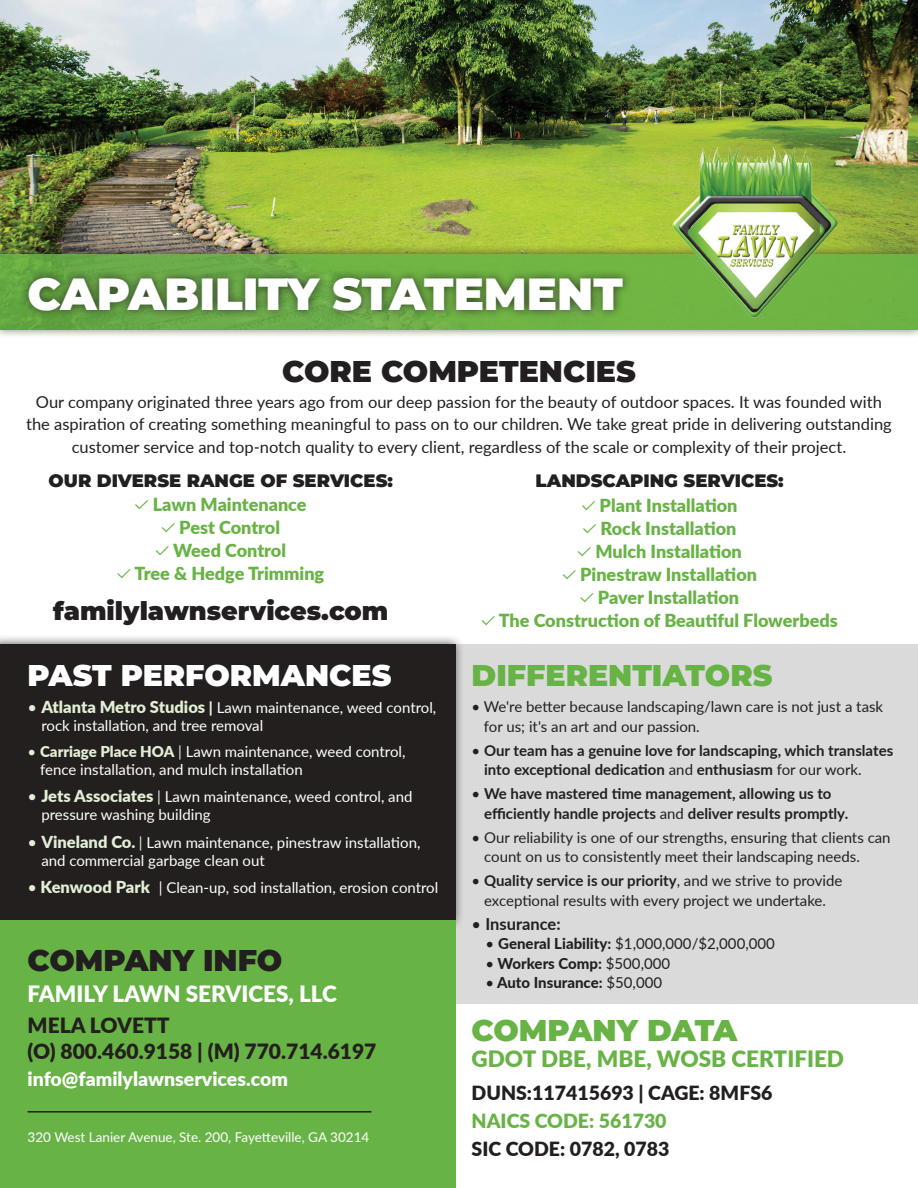
<style>
.page{position:relative;width:918px;height:1188px;background:#fff}
.page>*{position:absolute;margin:0;border:0;box-sizing:border-box;transform-origin:0 0}
.t1{font:900 45px "Montserrat";color:#fff}
.t2{font:900 30px "Montserrat";color:#231f20}
.t3{font:900 30px "Montserrat";color:#68b345}
.t4{font:900 30px "Montserrat";color:#fff}
.t5{font:900 25.5px "Montserrat";color:#231f1e}
.t6{font:900 22.5px "Lato";color:#68b345}
.t7{font:900 22.5px "Lato";color:#fff}
.t8{font:900 21px/26px "Lato";color:#231f1e}
.t9{font:900 19.5px "Lato";color:#231f20}
.t10{font:900 19.5px "Lato";color:#fff}
.t11{font:900 19.5px "Lato";color:#68b345}
.t12{font:900 18px "Lato";color:#68b345}
.t13{font:900 18px "Montserrat";color:#231f20}
.t14{font:16.5px/22.5px "Lato";color:#231f20;text-align:center}
.t15{font:700 16.5px "Lato";color:#231f20}
.t16{font:15px/18px "Lato";color:#fff}
.t17{font:15px/19.5px "Lato";color:#231f20}
.t18{font:700 15px/19.5px "Lato";color:#231f20}
.t19{font:800 15px "Lato";color:#231f20}
.t20{font:13.5px "Lato";color:#fff}
.s1{font-family:"New Atten";font-weight:400}
.s2{font-weight:400}
.s3{font-weight:700}
.s4{font-weight:800}
.s5{font-size:16.5px;color:#e2efd6}
.s6{font-weight:900;font-size:16.5px;color:#e2efd6}
.s7{font-weight:900;color:#e2efd6}
.s8{color:#e2efd6}
.s9{font-family:"Minion Pro";color:#231f20}
</style>
<div class="page">
<div style="left:455px;top:644px;width:463px;height:360px;background:#dbdadb"></div>
<div style="left:0;top:635px;width:465px;height:295px;background:#231f20;opacity:.75"></div>
<div style="left:0;top:644px;width:455px;height:277px;background:#231f1e"></div>
<div style="left:0;top:921px;width:455px;height:267px;background:#68b345"></div>
<img style="left:0;top:0;width:918px;height:244px">
<hr style="left:28px;top:1111px;width:343px;height:2px;background:#231f20">
<div style="left:0;top:244px;width:918px;height:95px;background:#231f20;opacity:.75"></div>
<div style="left:0;top:254px;width:918px;height:75px;background:linear-gradient(to right,#69a947,#73b843)"></div>
<div style="left:20px;top:269px;width:613px;height:50px;background:#231f20;opacity:.75"></div>
<img style="left:671px;top:147px;width:168px;height:171px">
<h1 class="t1" style="left:28px;top:260px;width:597px">CAPABILITY STATEMENT</h1>
<h2 class="t2" style="left:282px;top:349px;width:355px">CORE COMPETENCIES</h2>
<p class="t14" style="left:26px;top:390px;width:867px">Our company originated three years ago from our deep passion for the beauty of outdoor spaces. It was founded with the aspiration of creating something meaningful to pass on to our children. We take great pride in delivering outstanding customer service and top-notch quality to every client, regardless of the scale or complexity of their project.</p>
<p class="t13" style="left:49px;top:467px;width:346px">OUR DIVERSE RANGE OF SERVICES:</p>
<p class="t12" style="left:135px;top:491px;width:173px"><span class="s1">✓</span> Lawn Maintenance</p>
<p class="t12" style="left:161px;top:514px;width:120px"><span class="s1">✓</span> Pest Control</p>
<p class="t12" style="left:155px;top:537px;width:132px"><span class="s1">✓</span> Weed Control</p>
<p class="t12" style="left:117px;top:560px;width:208px"><span class="s1">✓</span> Tree &amp; Hedge Trimming</p>
<h3 class="t5" style="left:53px;top:592px;width:337px">familylawnservices.com</h3>
<p class="t13" style="left:536px;top:467px;width:250px">LANDSCAPING SERVICES:</p>
<p class="t12" style="left:582px;top:491px;width:157px"><span class="s1">✓</span> Plant Installation</p>
<p class="t12" style="left:583px;top:515px;width:155px"><span class="s1">✓</span> Rock Installation</p>
<p class="t12" style="left:578px;top:538px;width:166px"><span class="s1">✓</span> Mulch Installation</p>
<p class="t12" style="left:562px;top:561px;width:196px"><span class="s1">✓</span> Pinestraw Installation</p>
<p class="t12" style="left:580px;top:584px;width:161px"><span class="s1">✓</span> Paver Installation</p>
<p class="t12" style="left:482px;top:607px;width:358px"><span class="s1">✓</span> The Construction of Beautiful Flowerbeds</p>
<h2 class="t4" style="left:28px;top:653px;width:365px">PAST PERFORMANCES</h2>
<h2 class="t3" style="left:472px;top:653px;width:302px">DIFFERENTIATORS</h2>
<p class="t17" style="left:484px;top:696px;width:401px;text-indent:-12px">• We're better because landscaping/lawn care is not just a task for us; it's an art and our passion.</p>
<p class="t18" style="left:484px;top:740px;width:411px;text-indent:-13px"><span class="s2">•</span> Our team has a genuine love for landscaping, which translates into exceptional dedication <span class="s2">and</span> enthusiasm <span class="s2">for our work.</span></p>
<p class="t18" style="left:484px;top:783px;width:366px;text-indent:-13px"><span class="s2">•</span> We have mastered time management, allowing us to efficiently handle projects <span class="s2">and</span> deliver results promptly.</p>
<p class="t17" style="left:484px;top:827px;width:408px;text-indent:-13px">• Our reliability is one of our strengths, ensuring that clients can count on us to consistently meet their landscaping needs.</p>
<p class="t17" style="left:472px;top:870px;width:372px;text-align:center">• <span class="s3">Quality service is our priority</span>, and we strive to provide exceptional results with every project we undertake.</p>
<p class="t15" style="left:472px;top:912px;width:91px"><span class="s2">•</span> Insurance:</p>
<p class="t17" style="left:485px;top:933px;width:291px">• <span class="s4">General Liability:</span> $1,000,000/$2,000,000</p>
<p class="t19" style="left:485px;top:952px;width:186px"><span class="s2">•</span> Workers Comp: <span class="s2">$500,000</span></p>
<p class="t19" style="left:485px;top:972px;width:178px"><span class="s2">•</span> Auto Insurance: <span class="s2">$50,000</span></p>
<p class="t16" style="left:41px;top:698px;width:396px;text-indent:-14px"><span class="s5">•</span> <span class="s6">Atlanta Metro Studios</span> <span class="s7">|</span> Lawn maintenance, weed control, rock installation, and tree removal</p>
<p class="t16" style="left:40px;top:742px;width:367px;text-indent:-13px"><span class="s8">•</span> <span class="s7">Carriage Place HOA</span> <span class="s8">|</span> Lawn maintenance, weed control, fence installation, and mulch installation</p>
<p class="t16" style="left:41px;top:787px;width:373px;text-indent:-14px"><span class="s5">•</span> <span class="s6">Jets Associates</span> <span class="s8">|</span> Lawn maintenance, weed control, and pressure washing building</p>
<p class="t16" style="left:41px;top:832px;width:381px;text-indent:-14px"><span class="s5">•</span> <span class="s6">Vineland Co.</span> <span class="s8">|</span> Lawn maintenance, pinestraw installation, and commercial garbage clean out</p>
<p class="t16" style="left:28px;top:878px;width:412px"><span class="s5">•</span> <span class="s6">Kenwood Park</span><span class="s9">-</span> | Clean-up, sod installation, erosion control</p>
<h2 class="t2" style="left:28px;top:938px;width:256px">COMPANY INFO</h2>
<h3 class="t7" style="left:28px;top:977px;width:311px">FAMILY LAWN SERVICES, LLC</h3>
<h3 class="t8" style="left:28px;top:1012px;width:350px">MELA LOVETT<br>(O) 800.460.9158 | (M) 770.714.6197</h3>
<h3 class="t10" style="left:28px;top:1064px;width:262px">info@familylawnservices.com</h3>
<h2 class="t3" style="left:472px;top:1007px;width:267px">COMPANY DATA</h2>
<h3 class="t6" style="left:472px;top:1041px;width:374px">GDOT DBE, MBE, WOSB CERTIFIED</h3>
<h3 class="t9" style="left:472px;top:1078px;width:302px">DUNS:117415693 | CAGE: 8MFS6</h3>
<h3 class="t11" style="left:472px;top:1106px;width:197px">NAICS CODE: 561730</h3>
<h3 class="t9" style="left:472px;top:1134px;width:199px">SIC CODE: 0782, 0783</h3>
<p class="t20" style="left:28px;top:1128px;width:343px">320 West Lanier Avenue, Ste. 200, Fayetteville, GA 30214</p>
</div>
